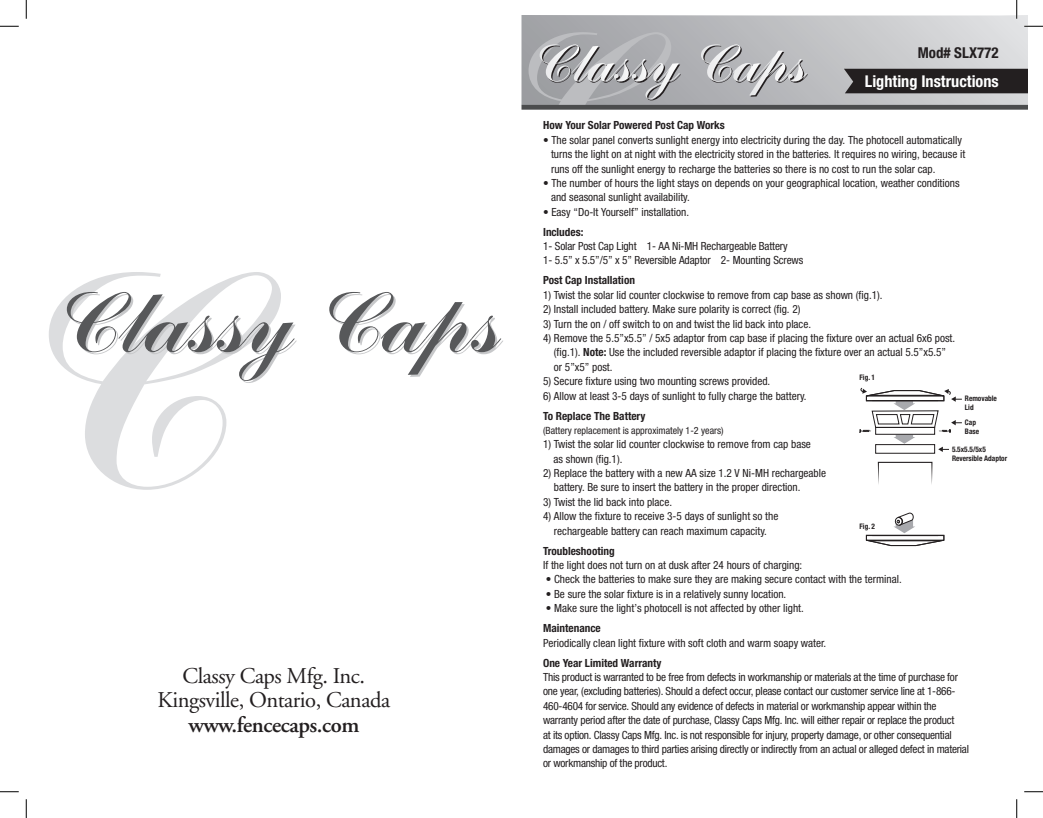
<style>
.page{position:relative;width:1043px;height:818px;background:#fff}
.page>*{position:absolute;margin:0;border:0;box-sizing:border-box;transform-origin:0 0}
.t1{font:22.5px/24.5px "Adobe Garamond";letter-spacing:-.02em;color:#231f20;text-align:center}
.t2{font:600 22.5px "Adobe Garamond";letter-spacing:-.02em;color:#231f20}
.t3{font:700 condensed 16.25px "Helvetica Neue";color:#fff}
.t4{font:700 condensed 15px "Helvetica Neue";color:#231f20}
.t5{font:condensed 11.25px/14.4px "Helvetica Neue";color:#231f20}
.t6{font:condensed 11.25px/14.4px "Helvetica Neue";letter-spacing:-.02em;color:#231f20}
.t7{font:700 condensed 11.25px "Helvetica Neue";color:#231f20}
.t8{font:condensed 10px "Helvetica Neue";color:#231f20}
.t9{font:700 condensed 7.62px/8.8px "Helvetica Neue";color:#231f20;scale:.96 1}
.s1{font-weight:700}
</style>
<div class="page">
<svg style="left:521px;top:15px;width:507px;height:90px;background:#c2c3c5"></svg>
<svg style="left:528px;top:32px;width:153px;height:73px;background:#aaabae"></svg>
<svg style="left:701px;top:44px;width:107px;height:53px;background:#b3b4b7"></svg>
<div style="left:844px;top:69px;width:183px;height:24px;background:#231f20"></div>
<div style="left:521px;top:105px;width:507px;height:5px;background:#4b4c4d"></div>
<svg style="left:49px;top:272px;width:232px;height:218px"></svg>
<svg style="left:67px;top:292px;width:230px;height:91px"></svg>
<svg style="left:329px;top:292px;width:174px;height:85px"></svg>
<svg style="left:859px;top:387px;width:102px;height:65px"></svg>
<div style="left:875px;top:427px;width:60px;height:8px;border:1px solid #231f20"></div>
<svg style="left:877px;top:462px;width:55px;height:22px"></svg>
<div style="left:875px;top:444px;width:59px;height:9px;background:#fff"></div>
<div style="left:875px;top:444px;width:60px;height:9px;border:1px solid #231f20"></div>
<svg style="left:865px;top:512px;width:80px;height:34px"></svg>
<svg style="left:0;top:25px;width:19px;height:2px"></svg>
<svg style="left:1024px;top:25px;width:18px;height:2px"></svg>
<svg style="left:0;top:791px;width:19px;height:1px"></svg>
<svg style="left:1024px;top:791px;width:18px;height:1px"></svg>
<svg style="left:25px;top:0;width:2px;height:19px"></svg>
<svg style="left:25px;top:799px;width:2px;height:19px"></svg>
<svg style="left:1015px;top:0;width:2px;height:19px"></svg>
<svg style="left:1016px;top:799px;width:1px;height:19px"></svg>
<h1 class="t1" style="left:158px;top:663px;width:234px">Classy Caps Mfg. Inc.<br>Kingsville, Ontario, Canada</h1>
<h1 class="t2" style="left:188px;top:712px;width:172px">www.fencecaps.com</h1>
<h3 class="t4" style="left:917px;top:43px;width:82px">Mod# SLX772</h3>
<h2 class="t3" style="left:864px;top:71px;width:135px">Lighting Instructions</h2>
<p class="t7" style="left:543px;top:118px;width:183px">How Your Solar Powered Post Cap Works</p>
<p class="t5" style="left:551px;top:132px;width:416px;text-indent:-8px">• The solar panel converts sunlight energy into electricity during the day. The photocell automatically turns the light on at night with the electricity stored in the batteries. It requires no wiring, because it runs off the sunlight energy to recharge the batteries so there is no cost to run the solar cap.</p>
<p class="t5" style="left:551px;top:176px;width:410px;text-indent:-8px">• The number of hours the light stays on depends on your geographical location, weather conditions and seasonal sunlight availability.</p>
<p class="t5" style="left:543px;top:204px;width:147px">• Easy “Do-It Yourself” installation.</p>
<p class="t7" style="left:543px;top:225px;width:42px">Includes:</p>
<p class="t5" style="left:543px;top:239px;width:262px">1- Solar Post Cap Light 1- AA Ni-MH Rechargeable Battery<br>1- 5.5” x 5.5”/5” x 5” Reversible Adaptor 2- Mounting Screws</p>
<p class="t7" style="left:543px;top:274px;width:93px">Post Cap Installation</p>
<p class="t5" style="left:543px;top:287px;width:341px">1) Twist the solar lid counter clockwise to remove from cap base as shown (fig.1).</p>
<p class="t5" style="left:543px;top:302px;width:259px">2) Install included battery. Make sure polarity is correct (fig. 2)</p>
<p class="t5" style="left:543px;top:316px;width:269px">3) Turn the on / off switch to on and twist the lid back into place.</p>
<p class="t5" style="left:554px;top:331px;width:403px;text-indent:-11px">4) Remove the 5.5”x5.5” / 5x5 adaptor from cap base if placing the fixture over an actual 6x6 post. (fig.1). <span class="s1">Note:</span> Use the included reversible adaptor if placing the fixture over an actual 5.5”x5.5” or 5”x5” post.</p>
<p class="t5" style="left:543px;top:374px;width:229px">5) Secure fixture using two mounting screws provided.</p>
<p class="t5" style="left:543px;top:388px;width:265px">6) Allow at least 3-5 days of sunlight to fully charge the battery.</p>
<p class="t7" style="left:543px;top:409px;width:104px">To Replace The Battery</p>
<p class="t8" style="left:543px;top:424px;width:182px">(Battery replacement is approximately 1-2 years)</p>
<p class="t5" style="left:553px;top:437px;width:259px;text-indent:-10px">1) Twist the solar lid counter clockwise to remove from cap base as shown (fig.1).</p>
<p class="t5" style="left:554px;top:466px;width:274px;text-indent:-11px">2) Replace the battery with a new AA size 1.2 V Ni-MH rechargeable battery. Be sure to insert the battery in the proper direction.</p>
<p class="t5" style="left:543px;top:494px;width:130px">3) Twist the lid back into place.</p>
<p class="t5" style="left:543px;top:509px;width:237px;text-align:center">4) Allow the fixture to receive 3-5 days of sunlight so the rechargeable battery can reach maximum capacity.</p>
<p class="t7" style="left:543px;top:544px;width:73px">Troubleshooting</p>
<p class="t5" style="left:543px;top:557px;width:261px">If the light does not turn on at dusk after 24 hours of charging:</p>
<p class="t5" style="left:546px;top:572px;width:357px">• Check the batteries to make sure they are making secure contact with the terminal.</p>
<p class="t5" style="left:546px;top:586px;width:242px">• Be sure the solar fixture is in a relatively sunny location.</p>
<p class="t5" style="left:546px;top:601px;width:259px">• Make sure the light’s photocell is not affected by other light.</p>
<p class="t7" style="left:543px;top:621px;width:59px">Maintenance</p>
<p class="t5" style="left:543px;top:635px;width:285px">Periodically clean light fixture with soft cloth and warm soapy water.</p>
<p class="t7" style="left:543px;top:655px;width:120px">One Year Limited Warranty</p>
<p class="t6" style="left:543px;top:669px;width:427px">This product is warranted to be free from defects in workmanship or materials at the time of purchase for one year, (excluding batteries). Should a defect occur, please contact our customer service line at 1-866- 460-4604 for service. Should any evidence of defects in material or workmanship appear within the warranty period after the date of purchase, Classy Caps Mfg. Inc. will either repair or replace the product<br>at its option. Classy Caps Mfg. Inc. is not responsible for injury, property damage, or other consequential damages or damages to third parties arising directly or indirectly from an actual or alleged defect in material or workmanship of the product.</p>
<p class="t9" style="left:859px;top:373px;width:18px">Fig. 1</p>
<p class="t9" style="left:964px;top:394px;width:35px">Removable<br>Lid</p>
<p class="t9" style="left:964px;top:418px;width:16px">Cap<br>Base</p>
<p class="t9" style="left:952px;top:444px;width:59px">5.5x5.5/5x5<br>Reversible Adaptor</p>
<p class="t9" style="left:859px;top:521px;width:18px">Fig. 2</p>
</div>
